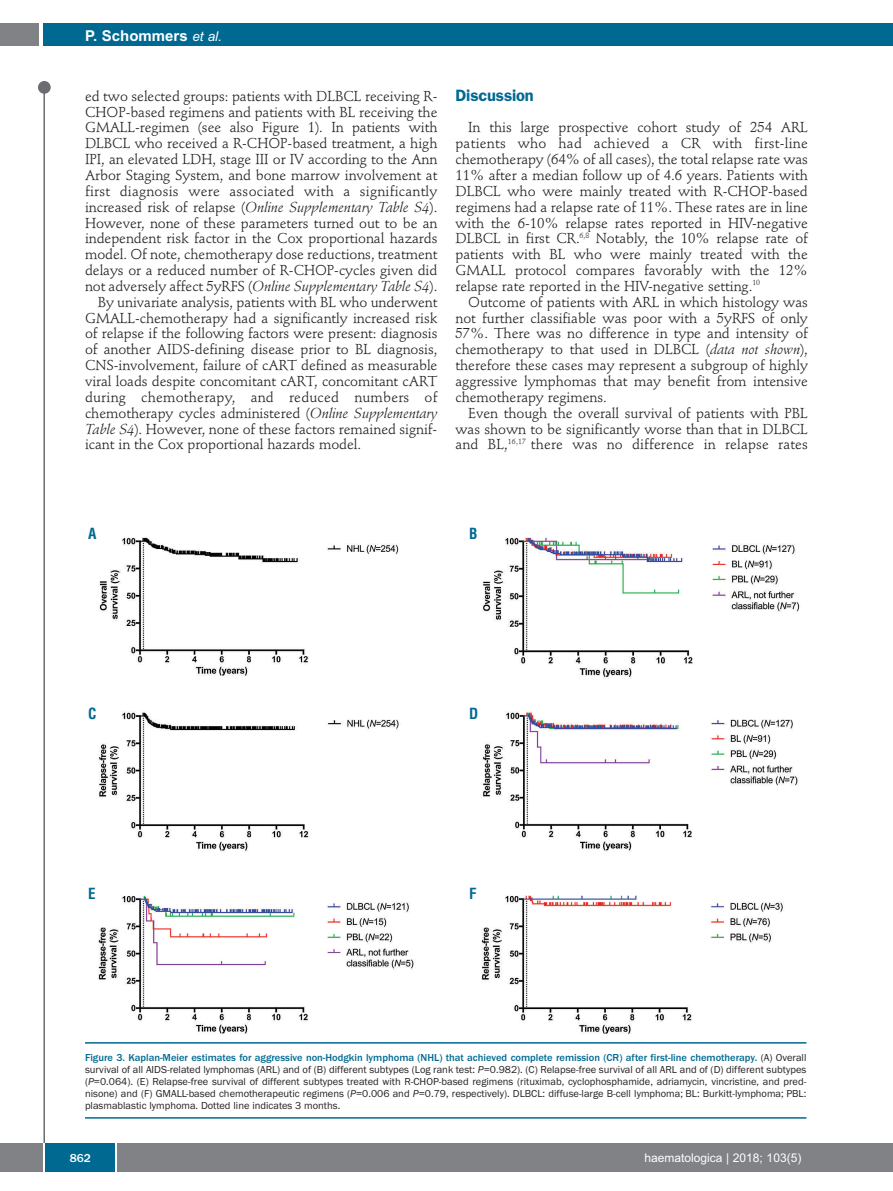
<style>
.page{position:relative;width:893px;height:1191px;background:#fff}
.page>*{position:absolute;margin:0;border:0;box-sizing:border-box;transform-origin:0 0}
.t1{font:600 16.5px "Franklin Gothic";letter-spacing:-.01em;color:#006991}
.t2{font:700 15px "Arial";color:#fff}
.t3{font:700 condensed 15px "Helvetica";color:#006991}
.t4{font:14.25px/15.9px "Stempel Schneidler";letter-spacing:-.005em;color:#231f20;text-align:justify}
.t5{font:14.25px "Stempel Schneidler";letter-spacing:.015em;color:#231f20}
.t6{font:italic 14.25px "Stempel Schneidler";letter-spacing:-.005em;color:#231f20}
.t7{font:12px "Arial";color:#fff}
.t8{font:500 12px "Franklin Gothic";color:#fff}
.t9{font:10.5px/12px "Franklin Gothic";color:#231f20;text-align:justify}
.s1{font-weight:400;font-style:italic;font-size:13.5px}
.s2{font-style:normal}
.s3{font-style:italic}
.s4{font-weight:500;color:#006991}
</style>
<div class="page">
<div style="left:38px;top:81px;width:13px;height:13px;background:#6c6d70;border-radius:50%"></div>
<hr style="left:43px;top:84px;width:2px;height:1061px;background:#6c6d70">
<div style="left:43px;top:23px;width:850px;height:22px;background:#006991"></div>
<div style="left:0;top:23px;width:39px;height:22px;background:#808285"></div>
<div style="left:0;top:1143px;width:893px;height:28px;background:#808285"></div>
<div style="left:45px;top:1143px;width:71px;height:28px;background:#006991"></div>
<hr style="left:43px;top:1143px;width:2px;height:28px;background:#fff">
<svg style="left:116px;top:1143px;width:1px;height:28px"></svg>
<img style="left:98px;top:537px;width:702px;height:497px">
<hr style="left:85px;top:1042px;width:721px;height:1px;background:#006991">
<hr style="left:85px;top:1117px;width:721px;height:1px;background:#006991">
<p class="t2" style="left:85px;top:27px;width:138px">P. Schommers <span class="s1">et al.</span></p>
<p class="t4" style="left:85px;top:89px;width:354px">ed two selected groups: patients with DLBCL receiving R-</p>
<p class="t4" style="left:85px;top:105px;width:354px">CHOP-based regimens and patients with BL receiving the</p>
<p class="t4" style="left:85px;top:121px;width:354px">GMALL-regimen (see also Figure 1). In patients with</p>
<p class="t4" style="left:85px;top:137px;width:354px">DLBCL who received a R-CHOP-based treatment, a high</p>
<p class="t4" style="left:85px;top:153px;width:354px">IPI, an elevated LDH, stage III or IV according to the Ann</p>
<p class="t4" style="left:85px;top:168px;width:354px">Arbor Staging System, and bone marrow involvement at</p>
<p class="t5" style="left:85px;top:185px;width:354px">first diagnosis were associated with a significantly</p>
<p class="t6" style="left:85px;top:201px;width:354px"><span class="s2">increased risk of relapse (</span>Online Supplementary Table S4<span class="s2">).</span></p>
<p class="t4" style="left:85px;top:216px;width:354px">However, none of these parameters turned out to be an</p>
<p class="t4" style="left:85px;top:232px;width:354px">independent risk factor in the Cox proportional hazards</p>
<p class="t4" style="left:85px;top:248px;width:354px">model. Of note, chemotherapy dose reductions, treatment</p>
<p class="t4" style="left:85px;top:264px;width:354px">delays or a reduced number of R-CHOP-cycles given did</p>
<p class="t4" style="left:85px;top:279px;width:354px">not adversely affect 5yRFS (<span class="s3">Online Supplementary Table S4</span>).</p>
<p class="t4" style="left:98px;top:295px;width:341px">By univariate analysis, patients with BL who underwent</p>
<p class="t4" style="left:85px;top:311px;width:354px">GMALL-chemotherapy had a significantly increased risk</p>
<p class="t4" style="left:85px;top:327px;width:354px">of relapse if the following factors were present: diagnosis</p>
<p class="t4" style="left:85px;top:343px;width:354px">of another AIDS-defining disease prior to BL diagnosis,</p>
<p class="t4" style="left:85px;top:359px;width:354px">CNS-involvement, failure of cART defined as measurable</p>
<p class="t4" style="left:85px;top:374px;width:354px">viral loads despite concomitant cART, concomitant cART</p>
<p class="t5" style="left:85px;top:391px;width:354px">during chemotherapy, and reduced numbers of</p>
<p class="t4" style="left:85px;top:406px;width:354px">chemotherapy cycles administered (<span class="s3">Online Supplementary</span></p>
<p class="t4" style="left:85px;top:422px;width:354px"><span class="s3">Table S4</span>). However, none of these factors remained signif-</p>
<p class="t4" style="left:85px;top:438px;width:278px">icant in the Cox proportional hazards model.</p>
<p class="t1" style="left:455px;top:89px;width:80px">Discussion</p>
<p class="t4" style="left:455px;top:121px;width:354px;text-indent:13px">In this large prospective cohort study of 254 ARL patients who had achieved a CR with first-line chemotherapy (64% of all cases), the total relapse rate was 11% after a median follow up of 4.6 years. Patients with DLBCL who were mainly treated with R-CHOP-based regimens had a relapse rate of 11%. These rates are in line with the 6-10% relapse rates reported in HIV-negative DLBCL in first CR.<sup>6,8</sup> Notably, the 10% relapse rate of patients with BL who were mainly treated with the GMALL protocol compares favorably with the 12% relapse rate reported in the HIV-negative setting.<sup>10</sup></p>
<p class="t4" style="left:455px;top:295px;width:354px;text-indent:13px">Outcome of patients with ARL in which histology was not further classifiable was poor with a 5yRFS of only 57%. There was no difference in type and intensity of chemotherapy to that used in DLBCL (<span class="s3">data not shown</span>), therefore these cases may represent a subgroup of highly aggressive lymphomas that may benefit from intensive chemotherapy regimens.</p>
<p class="t4" style="left:455px;top:406px;width:354px;text-indent:13px">Even though the overall survival of patients with PBL was shown to be significantly worse than that in DLBCL and BL,<sup>16,17</sup> there was no difference in relapse rates</p>
<p class="t3" style="left:88px;top:525px;width:10px">A</p>
<p class="t3" style="left:469px;top:525px;width:10px">B</p>
<p class="t3" style="left:88px;top:705px;width:10px">C</p>
<p class="t3" style="left:469px;top:705px;width:11px">D</p>
<p class="t3" style="left:88px;top:885px;width:9px">E</p>
<p class="t3" style="left:469px;top:885px;width:9px">F</p>
<p class="t9" style="left:85px;top:1051px;width:723px"><span class="s4">Figure 3. Kaplan-Meier estimates for aggressive non-Hodgkin lymphoma (NHL) that achieved complete remission (CR) after first-line chemotherapy.</span> (A) Overall survival of all AIDS-related lymphomas (ARL) and of (B) different subtypes (Log rank test: <span class="s3">P</span>=0.982). (C) Relapse-free survival of all ARL and of (D) different subtypes (<span class="s3">P</span>=0.064). (E) Relapse-free survival of different subtypes treated with R-CHOP-based regimens (rituximab, cyclophosphamide, adriamycin, vincristine, and pred&shy;nisone) and (F) GMALL-based chemotherapeutic regimens (<span class="s3">P</span>=0.006 and <span class="s3">P</span>=0.79, respectively). DLBCL: diffuse-large B-cell lymphoma; BL: Burkitt-lymphoma; PBL: plasmablastic lymphoma. Dotted line indicates 3 months.</p>
<p class="t8" style="left:70px;top:1150px;width:23px">862</p>
<p class="t7" style="left:644px;top:1150px;width:158px">haematologica | 2018; 103(5)</p>
</div>
